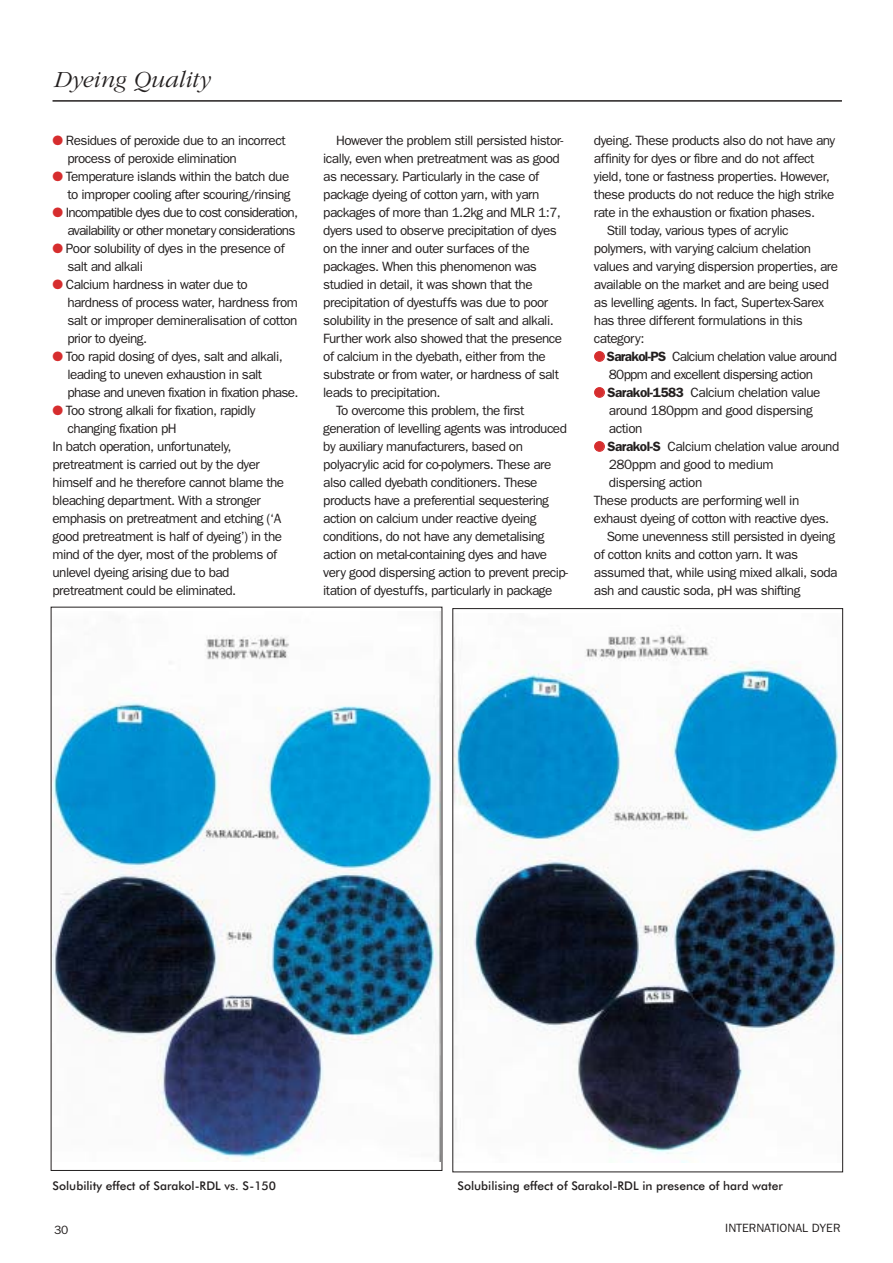
<style>
.page{position:relative;width:893px;height:1263px;background:#fff}
.page>*{position:absolute;margin:0;border:0;box-sizing:border-box;transform-origin:0 0}
.t1{font:italic 300 24px "Garamond";color:#231f1f}
.t2{font:13.5px/18px "Franklin Gothic";letter-spacing:-.04em;color:#231f1f}
.t3{font:500 12px "Futura BT";color:#231f1f}
.t4{font:12px "Franklin Gothic";color:#231f1f}
.s1{color:#d62d2e}
.s2{font-weight:600}
</style>
<div class="page">
<hr style="left:53px;top:100px;width:789px;height:2px;background:#231f1f">
<img style="left:455px;top:634px;width:386px;height:528px">
<img style="left:53px;top:611px;width:387px;height:550px">
<h1 class="t1" style="left:54px;top:70px;width:158px">Dyeing Quality</h1>
<p class="t2" style="left:67px;top:133px;width:220px;text-indent:-15px"><span class="s1">●</span> Residues of peroxide due to an incorrect process of peroxide elimination</p>
<p class="t2" style="left:53px;top:169px;width:240px;text-align:right"><span class="s1">●</span> Temperature islands within the batch due to improper cooling after scouring/rinsing</p>
<p class="t2" style="left:53px;top:205px;width:247px;text-align:right"><span class="s1">●</span> Incompatible dyes due to cost consideration, availability or other monetary considerations</p>
<p class="t2" style="left:67px;top:241px;width:219px;text-indent:-15px"><span class="s1">●</span> Poor solubility of dyes in the presence of salt and alkali</p>
<p class="t2" style="left:67px;top:277px;width:232px;text-indent:-15px"><span class="s1">●</span> Calcium hardness in water due to hardness of process water, hardness from salt or improper demineralisation of cotton prior to dyeing.</p>
<p class="t2" style="left:67px;top:349px;width:233px;text-indent:-15px"><span class="s1">●</span> Too rapid dosing of dyes, salt and alkali, leading to uneven exhaustion in salt phase and uneven fixation in fixation phase.</p>
<p class="t2" style="left:53px;top:403px;width:204px"><span class="s1">●</span> Too strong alkali for fixation, rapidly</p>
<p class="t2" style="left:67px;top:421px;width:111px">changing fixation pH</p>
<p class="t2" style="left:53px;top:439px;width:181px">In batch operation, unfortunately,</p>
<p class="t2" style="left:53px;top:457px;width:209px">pretreatment is carried out by the dyer</p>
<p class="t2" style="left:53px;top:475px;width:233px">himself and he therefore cannot blame the</p>
<p class="t2" style="left:53px;top:493px;width:210px">bleaching department. With a stronger</p>
<p class="t2" style="left:53px;top:511px;width:230px">emphasis on pretreatment and etching (‘A</p>
<p class="t2" style="left:53px;top:529px;width:231px">good pretreatment is half of dyeing’) in the</p>
<p class="t2" style="left:53px;top:547px;width:226px">mind of the dyer, most of the problems of</p>
<p class="t2" style="left:53px;top:565px;width:178px">unlevel dyeing arising due to bad</p>
<p class="t2" style="left:53px;top:583px;width:185px">pretreatment could be eliminated.</p>
<p class="t2" style="left:336px;top:133px;width:229px">However the problem still persisted histor-</p>
<p class="t2" style="left:323px;top:151px;width:238px">ically, even when pretreatment was as good</p>
<p class="t2" style="left:323px;top:169px;width:217px">as necessary. Particularly in the case of</p>
<p class="t2" style="left:323px;top:187px;width:218px">package dyeing of cotton yarn, with yarn</p>
<p class="t2" style="left:323px;top:205px;width:239px">packages of more than 1.2kg and MLR 1:7,</p>
<p class="t2" style="left:323px;top:223px;width:235px">dyers used to observe precipitation of dyes</p>
<p class="t2" style="left:323px;top:241px;width:208px">on the inner and outer surfaces of the</p>
<p class="t2" style="left:323px;top:259px;width:215px">packages. When this phenomenon was</p>
<p class="t2" style="left:323px;top:277px;width:211px">studied in detail, it was shown that the</p>
<p class="t2" style="left:323px;top:295px;width:226px">precipitation of dyestuffs was due to poor</p>
<p class="t2" style="left:323px;top:313px;width:232px">solubility in the presence of salt and alkali.</p>
<p class="t2" style="left:323px;top:331px;width:240px">Further work also showed that the presence</p>
<p class="t2" style="left:323px;top:349px;width:224px">of calcium in the dyebath, either from the</p>
<p class="t2" style="left:323px;top:367px;width:237px">substrate or from water, or hardness of salt</p>
<p class="t2" style="left:323px;top:385px;width:119px">leads to precipitation.</p>
<p class="t2" style="left:336px;top:403px;width:190px">To overcome this problem, the first</p>
<p class="t2" style="left:323px;top:421px;width:245px">generation of levelling agents was introduced</p>
<p class="t2" style="left:323px;top:439px;width:201px">by auxiliary manufacturers, based on</p>
<p class="t2" style="left:323px;top:457px;width:230px">polyacrylic acid for co-polymers. These are</p>
<p class="t2" style="left:323px;top:475px;width:216px">also called dyebath conditioners. These</p>
<p class="t2" style="left:323px;top:493px;width:227px">products have a preferential sequestering</p>
<p class="t2" style="left:323px;top:511px;width:215px">action on calcium under reactive dyeing</p>
<p class="t2" style="left:323px;top:529px;width:223px">conditions, do not have any demetalising</p>
<p class="t2" style="left:323px;top:547px;width:225px">action on metal-containing dyes and have</p>
<p class="t2" style="left:323px;top:565px;width:246px">very good dispersing action to prevent precip-</p>
<p class="t2" style="left:323px;top:583px;width:231px">itation of dyestuffs, particularly in package</p>
<p class="t2" style="left:594px;top:133px;width:243px">dyeing. These products also do not have any</p>
<p class="t2" style="left:594px;top:151px;width:222px">affinity for dyes or fibre and do not affect</p>
<p class="t2" style="left:594px;top:169px;width:237px">yield, tone or fastness properties. However,</p>
<p class="t2" style="left:594px;top:187px;width:242px">these products do not reduce the high strike</p>
<p class="t2" style="left:594px;top:205px;width:223px">rate in the exhaustion or fixation phases.</p>
<p class="t2" style="left:607px;top:223px;width:183px">Still today, various types of acrylic</p>
<p class="t2" style="left:594px;top:241px;width:219px">polymers, with varying calcium chelation</p>
<p class="t2" style="left:594px;top:259px;width:246px">values and varying dispersion properties, are</p>
<p class="t2" style="left:594px;top:277px;width:237px">available on the market and are being used</p>
<p class="t2" style="left:594px;top:295px;width:232px">as levelling agents. In fact, Supertex-Sarex</p>
<p class="t2" style="left:594px;top:313px;width:210px">has three different formulations in this</p>
<p class="t2" style="left:594px;top:331px;width:52px">category:</p>
<p class="t2" style="left:609px;top:349px;width:230px;text-indent:-15px"><span class="s1">●</span> <span class="s2">Sarakol-PS</span> Calcium chelation value around<br>80ppm and excellent dispersing action</p>
<p class="t2" style="left:609px;top:385px;width:213px;text-indent:-15px"><span class="s1">●</span> <span class="s2">Sarakol-1583</span> Calcium chelation value around 180ppm and good dispersing action</p>
<p class="t2" style="left:594px;top:439px;width:247px"><span class="s1">●</span> <span class="s2">Sarakol-S</span> Calcium chelation value around</p>
<p class="t2" style="left:609px;top:457px;width:166px">280ppm and good to medium</p>
<p class="t2" style="left:609px;top:475px;width:95px">dispersing action</p>
<p class="t2" style="left:594px;top:493px;width:207px">These products are performing well in</p>
<p class="t2" style="left:594px;top:511px;width:237px">exhaust dyeing of cotton with reactive dyes.</p>
<p class="t2" style="left:607px;top:529px;width:230px">Some unevenness still persisted in dyeing</p>
<p class="t2" style="left:594px;top:547px;width:206px">of cotton knits and cotton yarn. It was</p>
<p class="t2" style="left:594px;top:565px;width:245px">assumed that, while using mixed alkali, soda</p>
<p class="t2" style="left:594px;top:583px;width:208px">ash and caustic soda, pH was shifting</p>
<p class="t3" style="left:53px;top:1182px;width:225px">Solubility effect of Sarakol-RDL vs. S-150</p>
<p class="t3" style="left:457px;top:1181px;width:327px">Solubilising effect of Sarakol-RDL in presence of hard water</p>
<p class="t4" style="left:54px;top:1225px;width:16px">30</p>
<p class="t4" style="left:725px;top:1224px;width:117px">INTERNATIONAL DYER</p>
</div>
